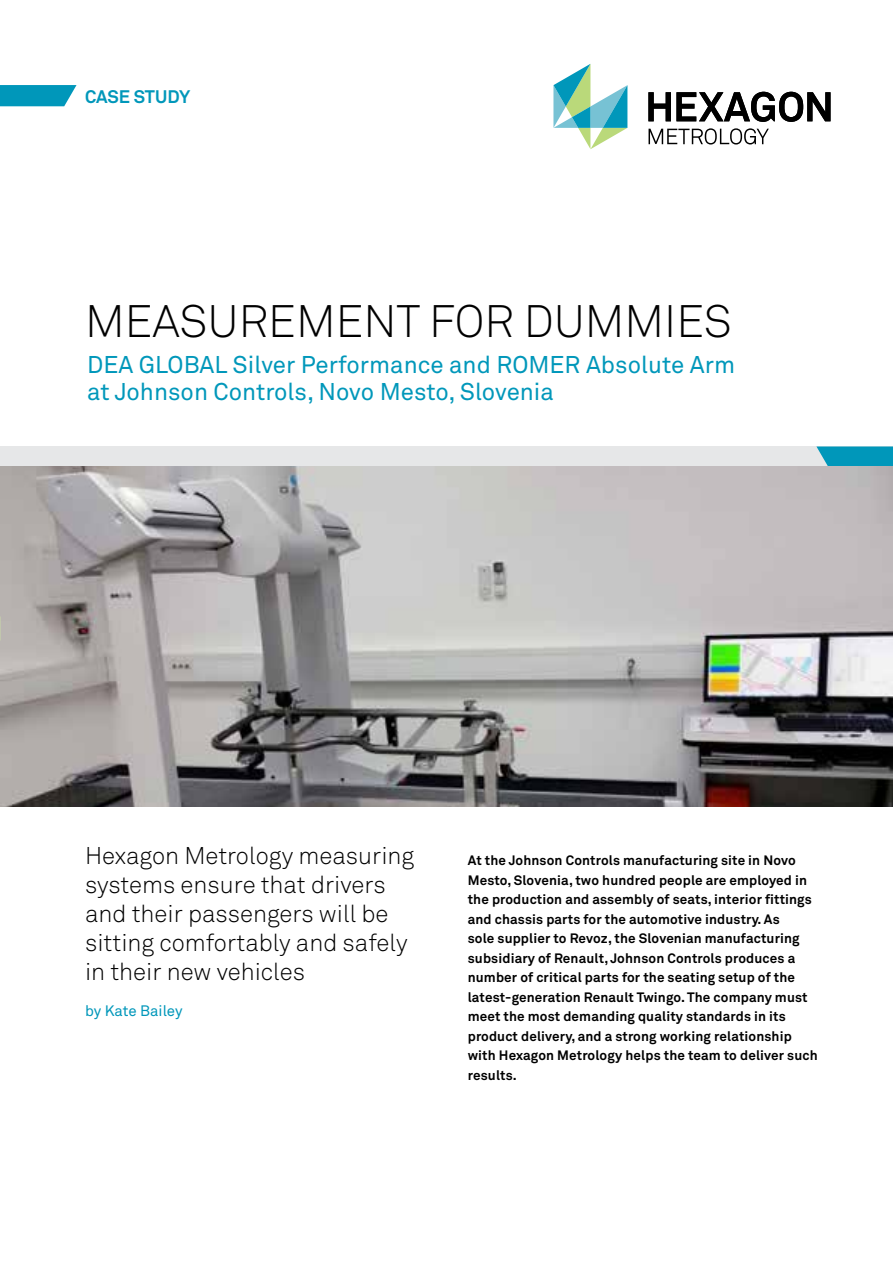
<style>
.page{position:relative;width:893px;height:1263px;background:#fff}
.page>*{position:absolute;margin:0;border:0;box-sizing:border-box;transform-origin:0 0}
.t1{font:45px "Akkurat Light Pro";color:#000}
.t2{font:24px/28.8px "Akkurat Light Pro";color:#000}
.t3{font:24px/27px "Akkurat Pro";color:#0097ba}
.t4{font:700 18px "Akkurat Pro";letter-spacing:-.005em;color:#0097ba}
.t5{font:15px "Akkurat Pro";letter-spacing:-.005em;color:#0097ba}
.t6{font:700 13.5px/19.5px "Akkurat Pro";letter-spacing:.01em;color:#000}
</style>
<div class="page">
<svg style="left:648px;top:92px;width:182px;height:30px"></svg>
<svg style="left:553px;top:64px;width:74px;height:85px"></svg>
<svg style="left:649px;top:128px;width:120px;height:17px"></svg>
<svg style="left:0;top:85px;width:77px;height:21px;background:#169fbf"></svg>
<div style="left:0;top:446px;width:893px;height:22px;background:#e6e7e8"></div>
<svg style="left:816px;top:446px;width:77px;height:20px;background:#179fbe"></svg>
<img style="left:0;top:466px;width:893px;height:341px">
<h3 class="t4" style="left:85px;top:85px;width:107px">case study</h3>
<h1 class="t1" style="left:85px;top:295px;width:151px">MEASURE</h1>
<h1 class="t1" style="left:296px;top:295px;width:68px">MENT</h1>
<h1 class="t1" style="left:429px;top:295px;width:27px">FOR</h1>
<h1 class="t1" style="left:524px;top:295px;width:210px">DUMMIES</h1>
<h2 class="t3" style="left:87px;top:352px;width:649px">DEA GLOBAL Silver Performance and ROMER Absolute Arm at Johnson Controls, Novo Mesto, Slovenia</h2>
<h2 class="t2" style="left:85px;top:842px;width:331px">Hexagon Metrology measuring systems ensure that drivers and their passengers will be sitting comfortably and safely in their new vehicles</h2>
<p class="t5" style="left:85px;top:1002px;width:99px">by Kate Bailey</p>
<p class="t6" style="left:468px;top:851px;width:352px">At the Johnson Controls manufacturing site in Novo Mesto, Slovenia, two hundred people are employed in the production and assembly of seats, interior fittings and chassis parts for the automotive industry. As<br>sole supplier to Revoz, the Slovenian manufacturing subsidiary of Renault, Johnson Controls produces a number of critical parts for the seating setup of the latest-generation Renault Twingo. The company must meet the most demanding quality standards in its product delivery, and a strong working relationship with Hexagon Metrology helps the team to deliver such results.</p>
</div>
